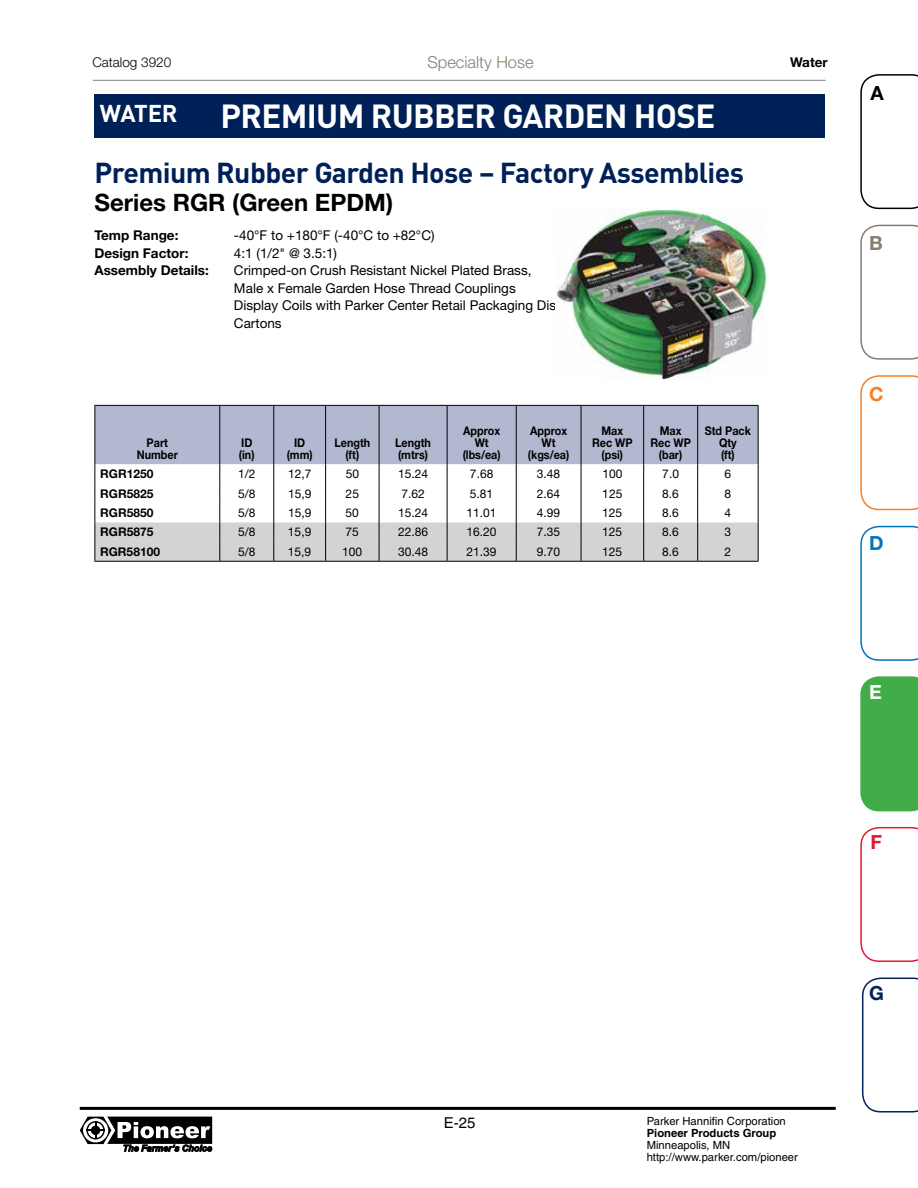
<style>
.page{position:relative;width:918px;height:1188px;background:#fff}
.page>*{position:absolute;margin:0;border:0;box-sizing:border-box;transform-origin:0 0}
.t1{font:700 33px "DINOT";letter-spacing:-.02em;color:#fff}
.t2{font:700 28.5px "DINOT";letter-spacing:-.02em;color:#002157}
.t3{font:700 24px "Helvetica Neue LT Std";color:#000}
.t4{font:700 24px "DINOT";letter-spacing:-.01em;color:#fff}
.t5{font:700 19.5px "Helvetica Neue LT Std";color:#000}
.t6{font:700 19.5px "Helvetica Neue LT Std";color:#887d6e}
.t7{font:700 19.5px "Helvetica Neue LT Std";color:#f58025}
.t8{font:700 19.5px "Helvetica Neue LT Std";color:#0074be}
.t9{font:700 19.5px "Helvetica Neue LT Std";color:#fff}
.t10{font:700 19.5px "Helvetica Neue LT Std";color:#e31837}
.t11{font:700 19.5px "Helvetica Neue LT Std";color:#002157}
.t12{font:300 16.5px "Helvetica Neue LT Std";color:#887d6e}
.t13{font:15px "Helvetica";color:#000}
.t14{font:13.5px/17.7px "Helvetica Neue LT Std";color:#000}
.t15{font:700 13.5px "Helvetica Neue LT Std";color:#000}
.t16{font:300 13.5px "Helvetica Neue LT Std";color:#000}
.t17{font:12px "Helvetica Neue LT Std";color:#000}
.t18{font:700 12px/12px "Helvetica Neue LT Std";color:#000;text-align:center;scale:.9 1}
.t19{font:700 12px "Helvetica Neue LT Std";color:#000}
.t20{font:11.25px/12px "Helvetica";color:#000}
.t21{font:700 11.25px "Helvetica";color:#000}
.s1{color:#fff}
</style>
<div class="page">
<hr style="left:93px;top:80px;width:733px;height:1px;background:#808285">
<hr style="left:80px;top:1107px;width:756px;height:3px;background:#000">
<svg style="left:80px;top:1117px;width:132px;height:35px"></svg>
<svg style="left:860px;top:225px;width:58px;height:135px"></svg>
<svg style="left:860px;top:74px;width:58px;height:135px"></svg>
<svg style="left:860px;top:375px;width:58px;height:135px"></svg>
<svg style="left:860px;top:526px;width:58px;height:135px"></svg>
<div style="left:860px;top:676px;width:58px;height:135px;background:#41ad49"></div>
<svg style="left:860px;top:827px;width:58px;height:135px"></svg>
<svg style="left:862px;top:978px;width:56px;height:135px"></svg>
<img style="left:555px;top:208px;width:212px;height:171px">
<div style="left:94px;top:94px;width:731px;height:44px;background:#002157"></div>
<svg style="left:94px;top:406px;width:665px;height:155px"></svg>
<hr style="left:94px;top:561px;width:126px;height:1px;background:#000">
<hr style="left:220px;top:561px;width:54px;height:1px;background:#000">
<hr style="left:274px;top:561px;width:52px;height:1px;background:#000">
<hr style="left:326px;top:561px;width:53px;height:1px;background:#000">
<hr style="left:379px;top:561px;width:68px;height:1px;background:#000">
<hr style="left:447px;top:561px;width:69px;height:1px;background:#000">
<hr style="left:516px;top:561px;width:65px;height:1px;background:#000">
<hr style="left:581px;top:561px;width:63px;height:1px;background:#000">
<hr style="left:644px;top:561px;width:54px;height:1px;background:#000">
<hr style="left:698px;top:561px;width:61px;height:1px;background:#000">
<hr style="left:94px;top:405px;width:126px;height:1px;background:#000">
<hr style="left:94px;top:406px;width:1px;height:58px;background:#000">
<hr style="left:220px;top:405px;width:54px;height:1px;background:#000">
<hr style="left:274px;top:405px;width:52px;height:1px;background:#000">
<hr style="left:326px;top:405px;width:53px;height:1px;background:#000">
<hr style="left:379px;top:405px;width:68px;height:1px;background:#000">
<hr style="left:447px;top:405px;width:69px;height:1px;background:#000">
<hr style="left:516px;top:405px;width:65px;height:1px;background:#000">
<hr style="left:581px;top:405px;width:63px;height:1px;background:#000">
<hr style="left:644px;top:405px;width:54px;height:1px;background:#000">
<hr style="left:698px;top:405px;width:61px;height:1px;background:#000">
<p class="t16" style="left:92px;top:54px;width:80px">Catalog 3920</p>
<p class="t12" style="left:428px;top:52px;width:108px">Specialty Hose</p>
<p class="t15" style="left:790px;top:54px;width:39px">Water</p>
<h3 class="t4" style="left:100px;top:97px;width:79px">WATER</h3>
<h1 class="t1" style="left:220px;top:93px;width:496px">PREMIUM RUBBER GARDEN HOSE</h1>
<h3 class="t4" style="left:98px;top:98px;width:158px">REFRIGERANT</h3>
<h2 class="t2" style="left:94px;top:153px;width:651px">Premium Rubber Garden Hose – Factory Assemblies</h2>
<h3 class="t3" style="left:94px;top:188px;width:300px">Series RGR (Green EPDM)</h3>
<p class="t15" style="left:94px;top:227px;width:85px">Temp Range:</p>
<p class="t14" style="left:234px;top:226px;width:202px">-40°F to +180°F (-40°C to +82°C)</p>
<p class="t15" style="left:94px;top:244px;width:96px">Design Factor:</p>
<p class="t14" style="left:234px;top:244px;width:105px">4:1 (1/2" @ 3.5:1)</p>
<p class="t15" style="left:94px;top:262px;width:116px">Assembly Details:</p>
<p class="t14" style="left:234px;top:261px;width:331px">Crimped-on Crush Resistant Nickel Plated Brass, Male x Female Garden Hose Thread Couplings<br>Display Coils with Parker Center Retail Packaging Disc Cartons</p>
<p class="t18" style="left:137px;top:436px;width:47px">Part<br>Number</p>
<p class="t18" style="left:239px;top:436px;width:19px;text-align:left">ID (in)</p>
<p class="t18" style="left:287px;top:436px;width:30px">ID (mm)</p>
<p class="t18" style="left:334px;top:436px;width:41px">Length (ft)</p>
<p class="t18" style="left:395px;top:436px;width:41px;text-align:left">Length (mtrs)</p>
<p class="t18" style="left:463px;top:424px;width:44px">Approx<br>Wt (lbs/ea)</p>
<p class="t18" style="left:528px;top:424px;width:47px">Approx<br>Wt (kgs/ea)</p>
<p class="t18" style="left:592px;top:424px;width:47px">Max<br>Rec WP (psi)</p>
<p class="t18" style="left:650px;top:424px;width:47px">Max<br>Rec WP (bar)</p>
<p class="t18" style="left:705px;top:424px;width:53px">Std Pack<br>Qty<br>(ft)</p>
<p class="t19" style="left:100px;top:467px;width:55px">RGR1250</p>
<p class="t17" style="left:238px;top:467px;width:19px">1/2</p>
<p class="t17" style="left:288px;top:467px;width:25px">12,7</p>
<p class="t17" style="left:346px;top:467px;width:15px">50</p>
<p class="t17" style="left:398px;top:467px;width:32px">15.24</p>
<p class="t17" style="left:470px;top:467px;width:25px">7.68</p>
<p class="t17" style="left:537px;top:467px;width:25px">3.48</p>
<p class="t17" style="left:602px;top:467px;width:22px">100</p>
<p class="t17" style="left:662px;top:467px;width:18px">7.0</p>
<p class="t17" style="left:725px;top:467px;width:8px">6</p>
<p class="t19" style="left:100px;top:486px;width:55px">RGR5825</p>
<p class="t17" style="left:238px;top:486px;width:19px">5/8</p>
<p class="t17" style="left:288px;top:486px;width:25px">15,9</p>
<p class="t17" style="left:346px;top:486px;width:15px">25</p>
<p class="t17" style="left:401px;top:486px;width:25px">7.62</p>
<p class="t17" style="left:470px;top:486px;width:25px">5.81</p>
<p class="t17" style="left:537px;top:486px;width:25px">2.64</p>
<p class="t17" style="left:602px;top:486px;width:22px">125</p>
<p class="t17" style="left:662px;top:486px;width:18px">8.6</p>
<p class="t17" style="left:725px;top:486px;width:8px">8</p>
<p class="t19" style="left:100px;top:505px;width:55px">RGR5850</p>
<p class="t17" style="left:238px;top:506px;width:19px">5/8</p>
<p class="t17" style="left:288px;top:506px;width:25px">15,9</p>
<p class="t17" style="left:346px;top:506px;width:15px">50</p>
<p class="t17" style="left:398px;top:506px;width:32px">15.24</p>
<p class="t17" style="left:467px;top:506px;width:32px">11.01</p>
<p class="t17" style="left:537px;top:506px;width:25px">4.99</p>
<p class="t17" style="left:602px;top:506px;width:22px">125</p>
<p class="t17" style="left:662px;top:506px;width:18px">8.6</p>
<p class="t17" style="left:725px;top:506px;width:8px">4</p>
<p class="t19" style="left:100px;top:525px;width:55px">RGR5875</p>
<p class="t17" style="left:238px;top:525px;width:19px">5/8</p>
<p class="t17" style="left:288px;top:525px;width:25px">15,9</p>
<p class="t17" style="left:346px;top:525px;width:15px">75</p>
<p class="t17" style="left:398px;top:525px;width:32px">22.86</p>
<p class="t17" style="left:467px;top:525px;width:32px">16.20</p>
<p class="t17" style="left:537px;top:525px;width:25px">7.35</p>
<p class="t17" style="left:602px;top:525px;width:22px">125</p>
<p class="t17" style="left:662px;top:525px;width:18px">8.6</p>
<p class="t17" style="left:725px;top:525px;width:8px">3</p>
<p class="t19" style="left:100px;top:544px;width:61px">RGR58100</p>
<p class="t17" style="left:238px;top:544px;width:19px">5/8</p>
<p class="t17" style="left:288px;top:544px;width:25px">15,9</p>
<p class="t17" style="left:342px;top:544px;width:22px">100</p>
<p class="t17" style="left:398px;top:544px;width:32px">30.48</p>
<p class="t17" style="left:467px;top:544px;width:32px">21.39</p>
<p class="t17" style="left:537px;top:544px;width:25px">9.70</p>
<p class="t17" style="left:602px;top:544px;width:22px">125</p>
<p class="t17" style="left:662px;top:544px;width:18px">8.6</p>
<p class="t17" style="left:725px;top:544px;width:8px">2</p>
<h3 class="t5" style="left:871px;top:81px;width:48px">A <span class="s1">A</span></h3>
<h3 class="t6" style="left:869px;top:231px;width:15px">B</h3>
<h3 class="t7" style="left:869px;top:382px;width:16px">C</h3>
<h3 class="t8" style="left:869px;top:531px;width:16px">D</h3>
<h3 class="t9" style="left:869px;top:680px;width:14px">E</h3>
<p class="t13" style="left:444px;top:1114px;width:33px">E-25</p>
<p class="t20" style="left:647px;top:1115px;width:141px">Parker Hannifin Corporation</p>
<p class="t21" style="left:647px;top:1126px;width:131px">Pioneer Products Group</p>
<p class="t20" style="left:647px;top:1139px;width:153px">Minneapolis, MN http://www.parker.com/pioneer</p>
<h3 class="t10" style="left:871px;top:830px;width:13px">F</h3>
<h3 class="t11" style="left:869px;top:981px;width:16px">G</h3>
</div>
